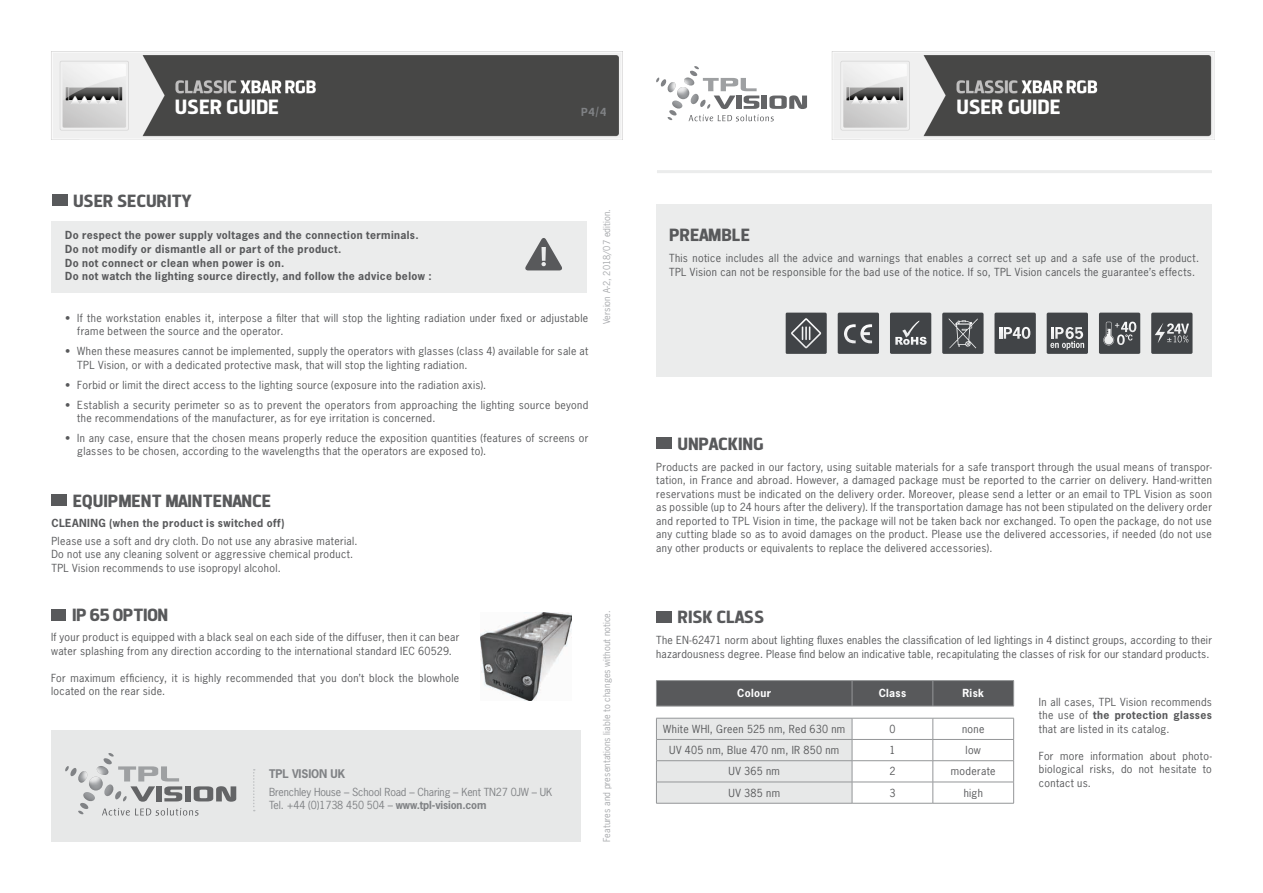
<style>
.page{position:relative;width:1263px;height:893px;background:#fff}
.page>*{position:absolute;margin:0;border:0;box-sizing:border-box;transform-origin:0 0}
.t1{font:700 21px "Dyno";color:#fff}
.t2{font:700 18px "Dyno";color:#58595b}
.t3{font:12px "Dyno";color:#808285}
.t4{font:700 11.25px "News Gothic Std";letter-spacing:-.01em;color:#808285}
.t5{font:10.5px/13.5px "News Gothic Std";letter-spacing:.03em;color:#58595b}
.t6{font:700 10.5px/13.5px "News Gothic Std";letter-spacing:.035em;color:#58595b}
.t7{font:10.5px/13.5px "News Gothic Std";letter-spacing:-.01em;color:#808285}
.t8{font:700 10.5px "News Gothic Std";letter-spacing:.035em;color:#fff}
.t9{font:9px "News Gothic Std";letter-spacing:.01em;color:#a7a9ac}
.s1{font-weight:700}
</style>
<div class="page">
<svg style="left:656px;top:66px;width:151px;height:55px"></svg>
<hr style="left:657px;top:170px;width:555px;height:3px;background:#ebecec">
<div style="left:51px;top:730px;width:529px;height:112px;background:#e7e8e8"></div>
<svg style="left:65px;top:753px;width:171px;height:63px"></svg>
<svg style="left:253px;top:769px;width:2px;height:42px"></svg>
<div style="left:656px;top:204px;width:556px;height:173px;background:#ebecec"></div>
<img style="left:831px;top:51px;width:383px;height:88px">
<img style="left:51px;top:51px;width:572px;height:88px">
<div style="left:656px;top:437px;width:15px;height:12px;background:#58595b"></div>
<hr style="left:656px;top:680px;width:196px;height:1px;background:#949698">
<hr style="left:852px;top:680px;width:81px;height:1px;background:#949698">
<hr style="left:933px;top:680px;width:81px;height:1px;background:#949698">
<hr style="left:656px;top:706px;width:196px;height:1px;background:#949698">
<hr style="left:852px;top:706px;width:81px;height:1px;background:#949698">
<hr style="left:933px;top:706px;width:81px;height:1px;background:#949698">
<hr style="left:656px;top:803px;width:196px;height:1px;background:#949698">
<hr style="left:852px;top:803px;width:81px;height:1px;background:#949698">
<hr style="left:933px;top:803px;width:81px;height:1px;background:#949698">
<div style="left:656px;top:681px;width:358px;height:25px;background:#58595b"></div>
<svg style="left:656px;top:718px;width:358px;height:85px"></svg>
<div style="left:656px;top:611px;width:15px;height:12px;background:#58595b"></div>
<div style="left:785px;top:313px;width:42px;height:41px;background:#414447;border-radius:2px"></div>
<svg style="left:791px;top:318px;width:30px;height:30px"></svg>
<div style="left:838px;top:313px;width:41px;height:41px;background:#414447;border-radius:2px"></div>
<svg style="left:844px;top:324px;width:28px;height:20px"></svg>
<div style="left:890px;top:313px;width:41px;height:41px;background:#414447;border-radius:2px"></div>
<svg style="left:895px;top:321px;width:32px;height:24px"></svg>
<div style="left:942px;top:313px;width:41px;height:41px;background:#414447;border-radius:2px"></div>
<svg style="left:949px;top:318px;width:29px;height:30px"></svg>
<div style="left:994px;top:313px;width:42px;height:41px;background:#414447;border-radius:2px"></div>
<svg style="left:1000px;top:327px;width:30px;height:12px"></svg>
<div style="left:1047px;top:313px;width:41px;height:41px;background:#414447;border-radius:2px"></div>
<div style="left:1099px;top:313px;width:41px;height:41px;background:#414447;border-radius:2px"></div>
<svg style="left:1103px;top:322px;width:33px;height:23px"></svg>
<div style="left:1151px;top:313px;width:41px;height:41px;background:#414447;border-radius:2px"></div>
<svg style="left:1155px;top:323px;width:34px;height:20px"></svg>
<svg style="left:1050px;top:327px;width:34px;height:23px"></svg>
<div style="left:51px;top:609px;width:15px;height:11px;background:#58595b"></div>
<div style="left:51px;top:222px;width:536px;height:71px;background:#ebecec"></div>
<div style="left:53px;top:194px;width:15px;height:12px;background:#58595b"></div>
<svg style="left:525px;top:238px;width:37px;height:32px"></svg>
<div style="left:51px;top:494px;width:16px;height:12px;background:#58595b"></div>
<img style="left:480px;top:613px;width:91px;height:88px">
<h1 class="t1" style="left:175px;top:94px;width:106px">USER GUIDE</h1>
<p class="t3" style="left:581px;top:104px;width:27px">P4/4</p>
<h1 class="t1" style="left:956px;top:94px;width:106px">USER GUIDE</h1>
<h2 class="t2" style="left:73px;top:189px;width:119px">USER SECURITY</h2>
<p class="t6" style="left:65px;top:229px;width:368px">Do respect the power supply voltages and the connection terminals.<br>Do not modify or dismantle all or part of the product.<br>Do not connect or clean when power is on.<br>Do not watch the lighting source directly, and follow the advice below :</p>
<p class="t5" style="left:77px;top:311px;width:512px;text-indent:-12px">• If the workstation enables it, interpose a filter that will stop the lighting radiation under fixed or adjustable frame between the source and the operator.</p>
<p class="t5" style="left:77px;top:344px;width:512px;text-indent:-12px">• When these measures cannot be implemented, supply the operators with glasses (class 4) available for sale at<br>TPL Vision, or with a dedicated protective mask, that will stop the lighting radiation.</p>
<p class="t5" style="left:65px;top:378px;width:422px">• Forbid or limit the direct access to the lighting source (exposure into the radiation axis).</p>
<p class="t5" style="left:77px;top:398px;width:512px;text-indent:-12px">• Establish a security perimeter so as to prevent the operators from approaching the lighting source beyond the recommendations of the manufacturer, as for eye irritation is concerned.</p>
<p class="t5" style="left:77px;top:431px;width:513px;text-indent:-12px">• In any case, ensure that the chosen means properly reduce the exposition quantities (features of screens or glasses to be chosen, according to the wavelengths that the operators are exposed to).</p>
<h2 class="t2" style="left:73px;top:489px;width:200px">EQUIPMENT MAINTENANCE</h2>
<p class="t6" style="left:51px;top:516px;width:35px">Cleanin</p>
<p class="t6" style="left:98px;top:516px;width:188px">g (when the product is switched off)</p>
<p class="t5" style="left:51px;top:534px;width:308px">Please use a soft and dry cloth. Do not use any abrasive material.<br>Do not use any cleaning solvent or aggressive chemical product.<br>TPL Vision recommends to use isopropyl alcohol.</p>
<h2 class="t2" style="left:72px;top:604px;width:97px">IP 65 OPTION</h2>
<p class="t5" style="left:51px;top:630px;width:410px">If your product is equipped with a black seal on each side of the diffuser, then it can bear water splashing from any direction according to the international standard IEC 60529.</p>
<p class="t5" style="left:51px;top:671px;width:410px">For maximum efficiency, it is highly recommended that you don’t block the blowhole located on the rear side.</p>
<p class="t4" style="left:269px;top:766px;width:78px">TPL VISION UK</p>
<p class="t7" style="left:269px;top:785px;width:285px">Brenchley House – School Road – Charing – Kent TN27 0JW – UK<br>Tel. +44 (0)1738 450 504 – <span class="s1">www.tpl-vision.com</span></p>
<p class="t9" style="left:601px;top:324px;width:117px;rotate:-90deg">Version A-2, 2018/07 edition.</p>
<p class="t9" style="left:601px;top:842px;width:233px;rotate:-90deg">Features and presentations liable to changes without notice.</p>
<h2 class="t2" style="left:669px;top:224px;width:82px">PREAMBLE</h2>
<p class="t5" style="left:669px;top:251px;width:532px">This notice includes all the advice and warnings that enables a correct set up and a safe use of the product.<br>TPL Vision can not be responsible for the bad use of the notice. If so, TPL Vision cancels the guarantee’s effects.</p>
<h2 class="t2" style="left:677px;top:433px;width:88px">UNPACKING</h2>
<p class="t5" style="left:656px;top:460px;width:557px;text-align:justify">Products are packed in our factory, using suitable materials for a safe transport through the usual means of transpor&shy;tation, in France and abroad. However, a damaged package must be reported to the carrier on delivery. Hand-written reservations must be indicated on the delivery order. Moreover, please send a letter or an email to TPL Vision as soon as possible (up to 24 hours after the delivery). If the transportation damage has not been stipulated on the delivery order and reported to TPL Vision in time, the package will not be taken back nor exchanged. To open the package, do not use any cutting blade so as to avoid damages on the product. Please use the delivered accessories, if needed (do not use any other products or equivalents to replace the delivered accessories).</p>
<h2 class="t2" style="left:677px;top:606px;width:88px">RISK CLASS</h2>
<p class="t5" style="left:656px;top:633px;width:557px">The EN-62471 norm about lighting fluxes enables the classification of led lightings in 4 distinct groups, according to their hazardousness degree. Please find below an indicative table, recapitulating the classes of risk for our standard products.</p>
<p class="t8" style="left:737px;top:686px;width:36px">Colour</p>
<p class="t8" style="left:879px;top:686px;width:29px">Class</p>
<p class="t8" style="left:962px;top:686px;width:23px">Risk</p>
<p class="t5" style="left:663px;top:722px;width:184px">White WHI, Green 525 nm, Red 630 nm</p>
<p class="t5" style="left:889px;top:722px;width:8px">0</p>
<p class="t5" style="left:962px;top:722px;width:24px">none</p>
<p class="t5" style="left:669px;top:743px;width:172px">UV 405 nm, Blue 470 nm, IR 850 nm</p>
<p class="t5" style="left:889px;top:743px;width:8px">1</p>
<p class="t5" style="left:965px;top:743px;width:17px">low</p>
<p class="t5" style="left:728px;top:765px;width:53px">UV 365 nm</p>
<p class="t5" style="left:889px;top:765px;width:8px">2</p>
<p class="t5" style="left:951px;top:765px;width:46px">moderate</p>
<p class="t5" style="left:728px;top:786px;width:53px">UV 385 nm</p>
<p class="t5" style="left:889px;top:786px;width:8px">3</p>
<p class="t5" style="left:964px;top:786px;width:21px">high</p>
<p class="t5" style="left:1039px;top:695px;width:174px;text-align:justify">In all cases, TPL Vision recommends the use of <span class="s1">the protection glasses </span>that are listed in its catalog.</p>
<p class="t5" style="left:1039px;top:749px;width:174px;text-align:justify">For more information about photo&shy;biological risks, do not hesitate to contact us.</p>
</div>
